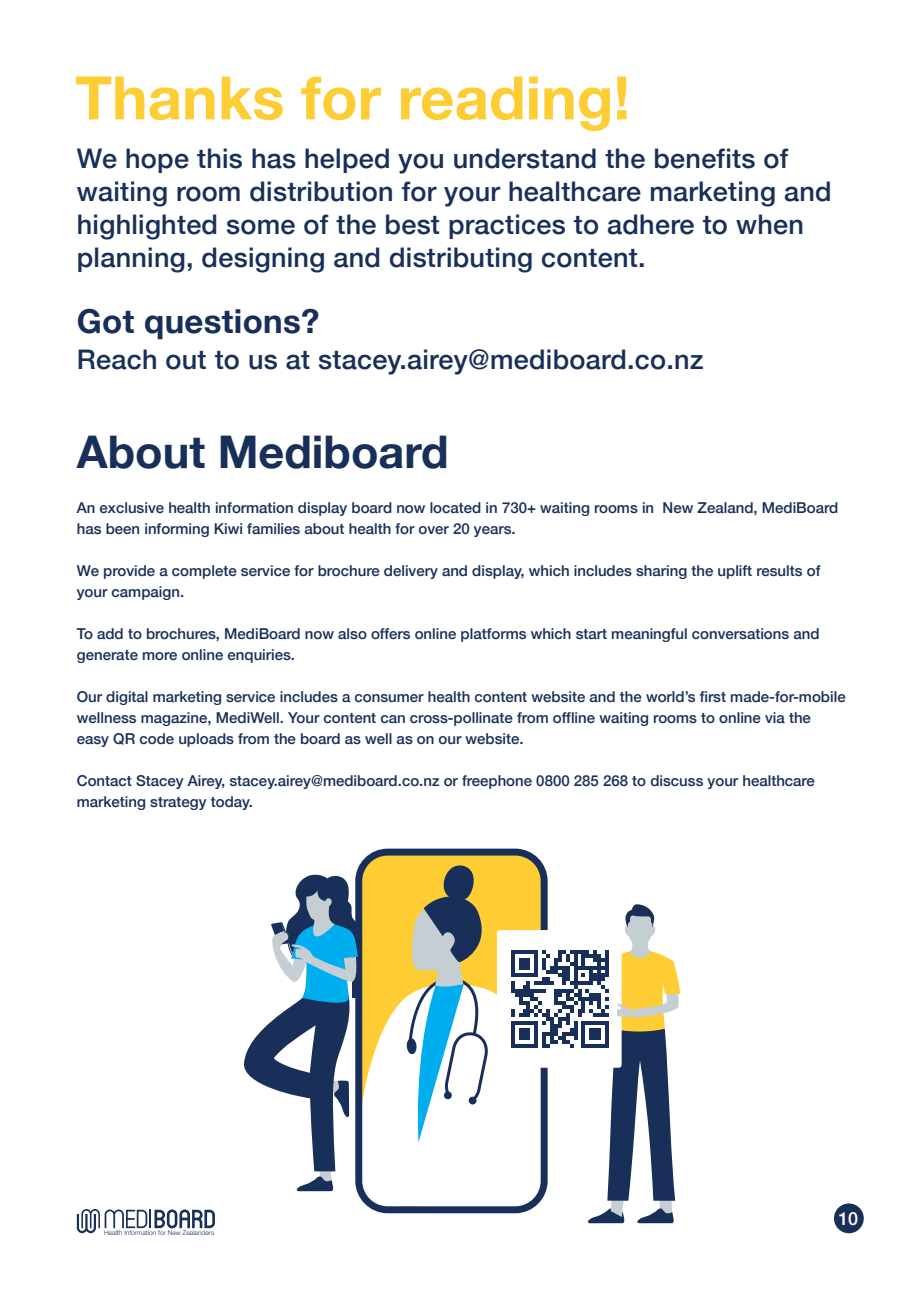
<style>
.page{position:relative;width:919px;height:1289px;background:#fff}
.page>*{position:absolute;margin:0;border:0;box-sizing:border-box;transform-origin:0 0}
.t1{font:700 60px "Helvetica Neue";color:#fecd33}
.t2{font:700 45px "Helvetica Neue";color:#182f59}
.t3{font:700 33px "Helvetica Neue";letter-spacing:.01em;color:#182f59}
.t4{font:500 27px/33px "Helvetica Neue";letter-spacing:.01em;color:#182f59}
.t5{font:500 18px "Helvetica Neue";color:#fff}
.t6{font:500 15px/21px "Helvetica Neue";color:#182f59}
.t7{font:300 6.6px "Helvetica Neue";color:#182f59}
</style>
<div class="page">
<svg style="left:77px;top:1209px;width:138px;height:24px"></svg>
<div style="left:833px;top:1203px;width:30px;height:30px;background:#182f59;border-radius:50%"></div>
<svg style="left:361px;top:848px;width:181px;height:15px;background:#948a5d"></svg>
<svg style="left:244px;top:863px;width:436px;height:360px"></svg>
<h1 class="t1" style="left:75px;top:51px;width:556px">Thanks for reading!</h1>
<h3 class="t4" style="left:77px;top:139px;width:756px">We hope this has helped you understand the benefits of waiting room distribution for your healthcare marketing and highlighted some of the best practices to adhere to when planning, designing and distributing content.</h3>
<h3 class="t3" style="left:77px;top:295px;width:244px">Got questions?</h3>
<h3 class="t4" style="left:77px;top:340px;width:628px">Reach out to us at stacey.airey@mediboard.co.nz</h3>
<h2 class="t2" style="left:77px;top:416px;width:373px">About Mediboard</h2>
<p class="t6" style="left:77px;top:496px;width:763px">An exclusive health information display board now located in 730+ waiting rooms in New Zealand, MediBoard has been informing Kiwi families about health for over 20 years.</p>
<p class="t6" style="left:77px;top:559px;width:745px">We provide a complete service for brochure delivery and display, which includes sharing the uplift results of your campaign.</p>
<p class="t6" style="left:77px;top:622px;width:744px">To add to brochures, MediBoard now also offers online platforms which start meaningful conversations and generate more online enquiries.</p>
<p class="t6" style="left:77px;top:685px;width:770px">Our digital marketing service includes a consumer health content website and the world’s first made-for-mobile wellness magazine, MediWell. Your content can cross-pollinate from offline waiting rooms to online via the easy QR code uploads from the board as well as on our website.</p>
<p class="t6" style="left:77px;top:769px;width:739px">Contact Stacey Airey, stacey.airey@mediboard.co.nz or freephone 0800 285 268 to discuss your healthcare marketing strategy today.</p>
<p class="t7" style="left:104px;top:1228px;width:112px">Health Information for New Zealanders</p>
<p class="t5" style="left:838px;top:1203px;width:21px">10</p>
</div>
